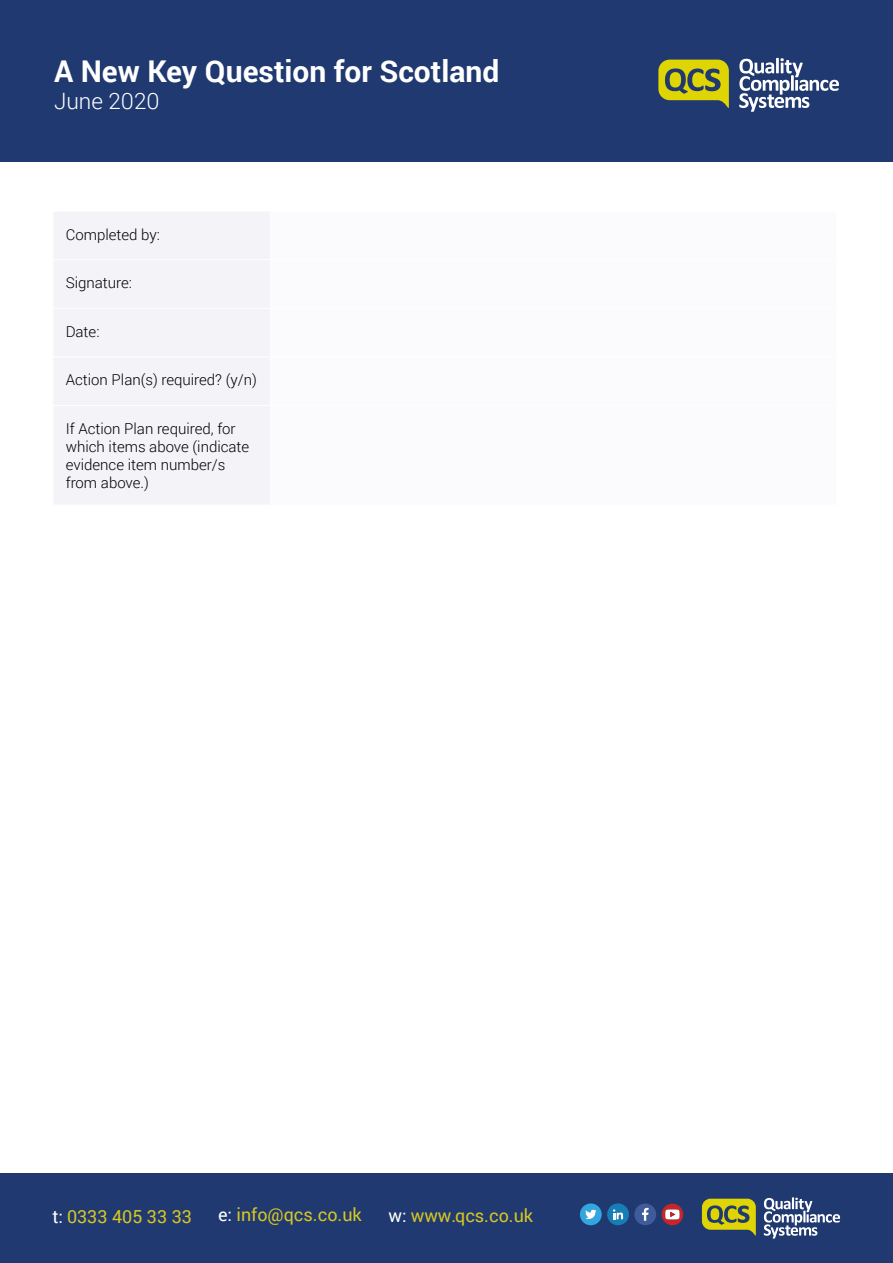
<style>
.page{position:relative;width:893px;height:1263px;background:#fff}
.page>*{position:absolute;margin:0;border:0;box-sizing:border-box;transform-origin:0 0}
.t1{font:700 30px "Roboto";color:#fff}
.t2{font:300 22.5px "Roboto";color:#fff}
.t3{font:18px "Roboto";color:#d7c724}
.t4{font:300 15px/18px "Roboto";color:#000}
.s1{color:#fff}
</style>
<div class="page">
<div style="left:0;top:1173px;width:893px;height:90px;background:#203970"></div>
<svg style="left:702px;top:1199px;width:54px;height:37px"></svg>
<svg style="left:764px;top:1197px;width:76px;height:41px"></svg>
<div style="left:0;top:0;width:893px;height:162px;background:#203970"></div>
<svg style="left:658px;top:60px;width:71px;height:48px"></svg>
<svg style="left:739px;top:58px;width:100px;height:54px"></svg>
<svg style="left:662px;top:1204px;width:21px;height:21px"></svg>
<svg style="left:580px;top:1203px;width:76px;height:22px"></svg>
<div style="left:54px;top:212px;width:216px;height:292px;background:#f3f3f8"></div>
<hr style="left:52px;top:259px;width:219px;height:1px;background:#fff">
<hr style="left:52px;top:308px;width:219px;height:1px;background:#fff">
<hr style="left:52px;top:356px;width:219px;height:1px;background:#fff">
<hr style="left:52px;top:405px;width:219px;height:1px;background:#fff">
<h1 class="t1" style="left:54px;top:50px;width:447px">A New Key Question for Scotland</h1>
<h2 class="t2" style="left:54px;top:85px;width:107px">June 2020</h2>
<p class="t4" style="left:66px;top:225px;width:96px">Completed by:</p>
<p class="t4" style="left:66px;top:273px;width:68px">Signature:</p>
<p class="t4" style="left:66px;top:322px;width:35px">Date:</p>
<p class="t4" style="left:66px;top:371px;width:193px">Action Plan(s) required? (y/n)</p>
<p class="t4" style="left:66px;top:419px;width:185px">If Action Plan required, for which items above (indicate evidence item number/s from above.)</p>
<p class="t3" style="left:52px;top:1203px;width:141px"><span class="s1">t:</span> 0333 405 33 33</p>
<p class="t3" style="left:218px;top:1202px;width:145px"><span class="s1">e:</span> info@qcs.co.uk</p>
<p class="t3" style="left:389px;top:1202px;width:146px"><span class="s1">w:</span> www.qcs.co.uk</p>
</div>
